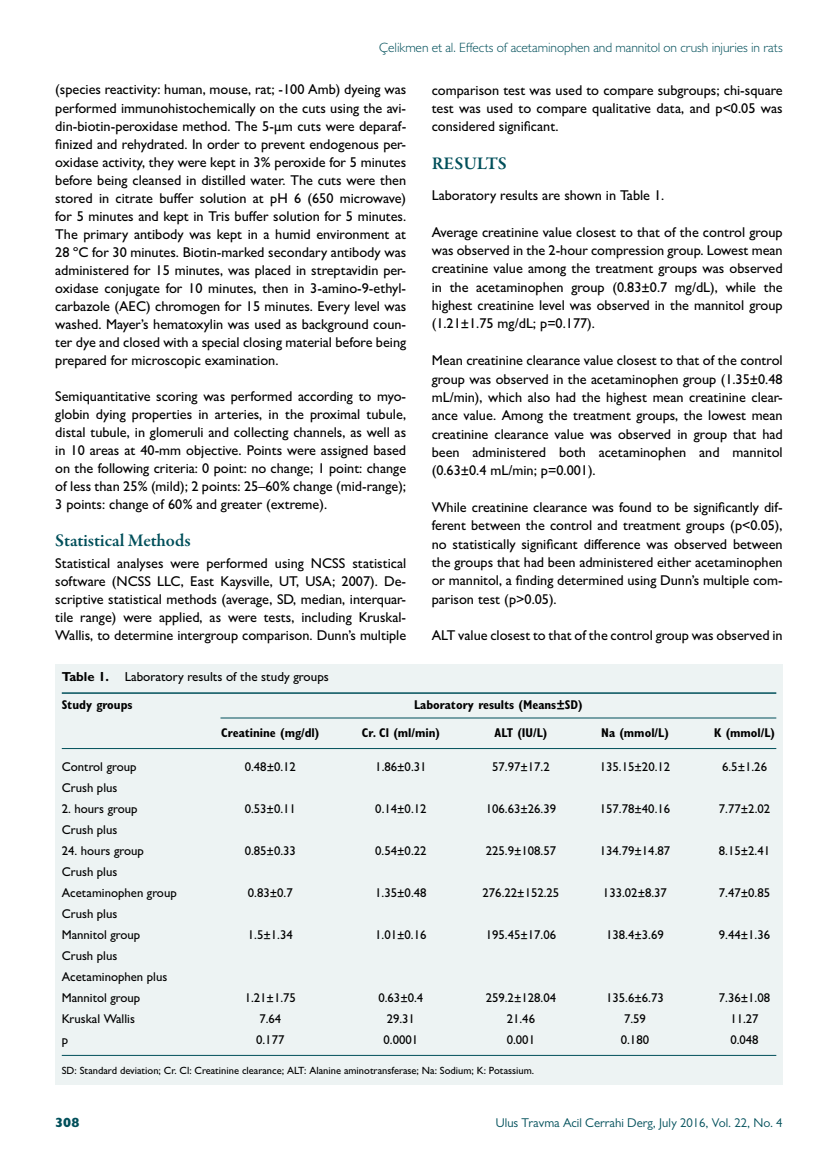
<style>
.page{position:relative;width:838px;height:1170px;background:#fff}
.page>*{position:absolute;margin:0;border:0;box-sizing:border-box;transform-origin:0 0}
.t1{font:600 18px "Garamond Premr Pro";letter-spacing:-.005em;color:#004f5a}
.t2{font:500 14.25px/18px "Gill Sans MT Pro";color:#000;text-align:justify}
.t3{font:300 13.5px "Gill Sans MT Pro";letter-spacing:-.005em;color:#004f5a}
.t4{font:800 13.5px "Gill Sans MT Pro";color:#004f5a}
.t5{font:500 13.05px "Gill Sans MT Pro";color:#000}
.t6{font:500 12.75px/21px "Gill Sans MT Pro";color:#000}
.t7{font:700 condensed 12.75px "Gill Sans MT Pro";color:#000}
.t8{font:12.75px "Gill Sans MT Pro";color:#004f5a}
.t9{font:500 10.5px "Gill Sans MT Pro";color:#000}
.s1{font-weight:700}
</style>
<div class="page">
<div style="left:55px;top:664px;width:727px;height:421px;background:#edf3f3"></div>
<hr style="left:62px;top:692px;width:714px;height:1px;background:#004f5a">
<hr style="left:62px;top:748px;width:714px;height:1px;background:#004f5a">
<hr style="left:220px;top:717px;width:556px;height:1px;background:#004f5a">
<hr style="left:62px;top:1054px;width:714px;height:1px;background:#004f5a">
<p class="t3" style="left:379px;top:39px;width:405px">Çelikmen et al. Effects of acetaminophen and mannitol on crush injuries in rats</p>
<p class="t2" style="left:55px;top:81px;width:352px">(species reactivity: human, mouse, rat; -100 Amb) dyeing was performed immunohistochemically on the cuts using the avi&shy;din-biotin-peroxidase method. The 5-μm cuts were deparaf&shy;finized and rehydrated. In order to prevent endogenous per&shy;oxidase activity, they were kept in 3% peroxide for 5 minutes before being cleansed in distilled water. The cuts were then stored in citrate buffer solution at pH 6 (650 microwave) for 5 minutes and kept in Tris buffer solution for 5 minutes.<br>The primary antibody was kept in a humid environment at 28 ºC for 30 minutes. Biotin-marked secondary antibody was administered for 15 minutes, was placed in streptavidin per&shy;oxidase conjugate for 10 minutes, then in 3-amino-9-ethyl&shy;carbazole (AEC) chromogen for 15 minutes. Every level was washed. Mayer’s hematoxylin was used as background coun&shy;ter dye and closed with a special closing material before being prepared for microscopic examination.</p>
<p class="t2" style="left:55px;top:387px;width:352px">Semiquantitative scoring was performed according to myo&shy;globin dying properties in arteries, in the proximal tubule, distal tubule, in glomeruli and collecting channels, as well as in 10 areas at 40-mm objective. Points were assigned based on the following criteria: 0 point: no change; 1 point: change of less than 25% (mild); 2 points: 25–60% change (mid-range); 3 points: change of 60% and greater (extreme).</p>
<p class="t1" style="left:55px;top:529px;width:137px">Statistical Methods</p>
<p class="t2" style="left:55px;top:554px;width:352px">Statistical analyses were performed using NCSS statistical software (NCSS LLC, East Kaysville, UT, USA; 2007). De&shy;scriptive statistical methods (average, SD, median, interquar&shy;tile range) were applied, as were tests, including Kruskal-Wallis, to determine intergroup comparison. Dunn’s multiple</p>
<p class="t2" style="left:432px;top:80px;width:352px">comparison test was used to compare subgroups; chi-square test was used to compare qualitative data, and p&lt;0.05 was considered significant.</p>
<p class="t1" style="left:432px;top:152px;width:77px">RESULTS</p>
<p class="t2" style="left:432px;top:186px;width:234px">Laboratory results are shown in Table 1.</p>
<p class="t2" style="left:432px;top:222px;width:352px">Average creatinine value closest to that of the control group was observed in the 2-hour compression group. Lowest mean creatinine value among the treatment groups was observed in the acetaminophen group (0.83±0.7 mg/dL), while the highest creatinine level was observed in the mannitol group (1.21±1.75 mg/dL; p=0.177).</p>
<p class="t2" style="left:432px;top:351px;width:352px">Mean creatinine clearance value closest to that of the control group was observed in the acetaminophen group (1.35±0.48 mL/min), which also had the highest mean creatinine clear&shy;ance value. Among the treatment groups, the lowest mean creatinine clearance value was observed in group that had been administered both acetaminophen and mannitol (0.63±0.4 mL/min; p=0.001).</p>
<p class="t2" style="left:432px;top:498px;width:352px">While creatinine clearance was found to be significantly dif&shy;ferent between the control and treatment groups (p&lt;0.05), no statistically significant difference was observed between the groups that had been administered either acetaminophen or mannitol, a finding determined using Dunn’s multiple com&shy;parison test (p&gt;0.05).</p>
<p class="t2" style="left:432px;top:626px;width:352px">ALT value closest to that of the control group was observed in</p>
<p class="t5" style="left:62px;top:669px;width:269px"><span class="s1">Table 1.</span> Laboratory results of the study groups</p>
<p class="t7" style="left:62px;top:697px;width:72px">Study groups</p>
<p class="t7" style="left:414px;top:697px;width:170px">Laboratory results (Means±SD)</p>
<p class="t7" style="left:221px;top:725px;width:100px">Creatinine (mg/dl)</p>
<p class="t7" style="left:362px;top:725px;width:80px">Cr. Cl (ml/min)</p>
<p class="t7" style="left:494px;top:725px;width:54px">ALT (IU/L)</p>
<p class="t7" style="left:601px;top:725px;width:69px">Na (mmol/L)</p>
<p class="t7" style="left:714px;top:725px;width:63px">K (mmol/L)</p>
<p class="t6" style="left:62px;top:756px;width:76px">Control group</p>
<p class="t6" style="left:245px;top:756px;width:53px">0.48±0.12</p>
<p class="t6" style="left:375px;top:756px;width:53px">1.86±0.31</p>
<p class="t6" style="left:492px;top:756px;width:59px">57.97±17.2</p>
<p class="t6" style="left:600px;top:756px;width:72px">135.15±20.12</p>
<p class="t6" style="left:722px;top:756px;width:46px">6.5±1.26</p>
<p class="t6" style="left:62px;top:777px;width:57px">Crush plus</p>
<p class="t6" style="left:62px;top:798px;width:77px">2. hours group</p>
<p class="t6" style="left:245px;top:798px;width:53px">0.53±0.11</p>
<p class="t6" style="left:375px;top:798px;width:53px">0.14±0.12</p>
<p class="t6" style="left:486px;top:798px;width:72px">106.63±26.39</p>
<p class="t6" style="left:600px;top:798px;width:72px">157.78±40.16</p>
<p class="t6" style="left:719px;top:798px;width:53px">7.77±2.02</p>
<p class="t6" style="left:62px;top:819px;width:57px">Crush plus</p>
<p class="t6" style="left:62px;top:840px;width:84px">24. hours group</p>
<p class="t6" style="left:245px;top:840px;width:53px">0.85±0.33</p>
<p class="t6" style="left:375px;top:840px;width:53px">0.54±0.22</p>
<p class="t6" style="left:486px;top:840px;width:72px">225.9±108.57</p>
<p class="t6" style="left:600px;top:840px;width:72px">134.79±14.87</p>
<p class="t6" style="left:719px;top:840px;width:53px">8.15±2.41</p>
<p class="t6" style="left:62px;top:861px;width:116px">Crush plus<br>Acetaminophen group</p>
<p class="t6" style="left:248px;top:882px;width:46px">0.83±0.7</p>
<p class="t6" style="left:375px;top:882px;width:53px">1.35±0.48</p>
<p class="t6" style="left:482px;top:882px;width:78px">276.22±152.25</p>
<p class="t6" style="left:603px;top:882px;width:66px">133.02±8.37</p>
<p class="t6" style="left:719px;top:882px;width:53px">7.47±0.85</p>
<p class="t6" style="left:62px;top:903px;width:80px">Crush plus<br>Mannitol group</p>
<p class="t6" style="left:62px;top:945px;width:107px">Crush plus<br>Acetaminophen plus<br>Mannitol group</p>
<p class="t6" style="left:248px;top:924px;width:46px">1.5±1.34</p>
<p class="t6" style="left:375px;top:924px;width:53px">1.01±0.16</p>
<p class="t6" style="left:486px;top:924px;width:72px">195.45±17.06</p>
<p class="t6" style="left:606px;top:924px;width:59px">138.4±3.69</p>
<p class="t6" style="left:719px;top:924px;width:53px">9.44±1.36</p>
<p class="t6" style="left:245px;top:987px;width:53px">1.21±1.75</p>
<p class="t6" style="left:378px;top:987px;width:46px">0.63±0.4</p>
<p class="t6" style="left:486px;top:987px;width:72px">259.2±128.04</p>
<p class="t6" style="left:606px;top:987px;width:59px">135.6±6.73</p>
<p class="t6" style="left:719px;top:987px;width:53px">7.36±1.08</p>
<p class="t6" style="left:62px;top:1008px;width:75px">Kruskal Wallis</p>
<p class="t6" style="left:259px;top:1008px;width:23px">7.64</p>
<p class="t6" style="left:387px;top:1008px;width:30px">29.31</p>
<p class="t6" style="left:507px;top:1008px;width:30px">21.46</p>
<p class="t6" style="left:624px;top:1008px;width:23px">7.59</p>
<p class="t6" style="left:730px;top:1008px;width:30px">11.27</p>
<p class="t6" style="left:62px;top:1029px;width:8px">p</p>
<p class="t6" style="left:256px;top:1029px;width:30px">0.177</p>
<p class="t6" style="left:383px;top:1029px;width:36px">0.0001</p>
<p class="t6" style="left:507px;top:1029px;width:30px">0.001</p>
<p class="t6" style="left:621px;top:1029px;width:30px">0.180</p>
<p class="t6" style="left:730px;top:1029px;width:30px">0.048</p>
<p class="t9" style="left:62px;top:1063px;width:474px">SD: Standard deviation; Cr. Cl: Creatinine clearance; ALT: Alanine aminotransferase; Na: Sodium; K: Potassium.</p>
<p class="t4" style="left:55px;top:1114px;width:26px">308</p>
<p class="t8" style="left:496px;top:1115px;width:288px">Ulus Travma Acil Cerrahi Derg, July 2016, Vol. 22, No. 4</p>
</div>
